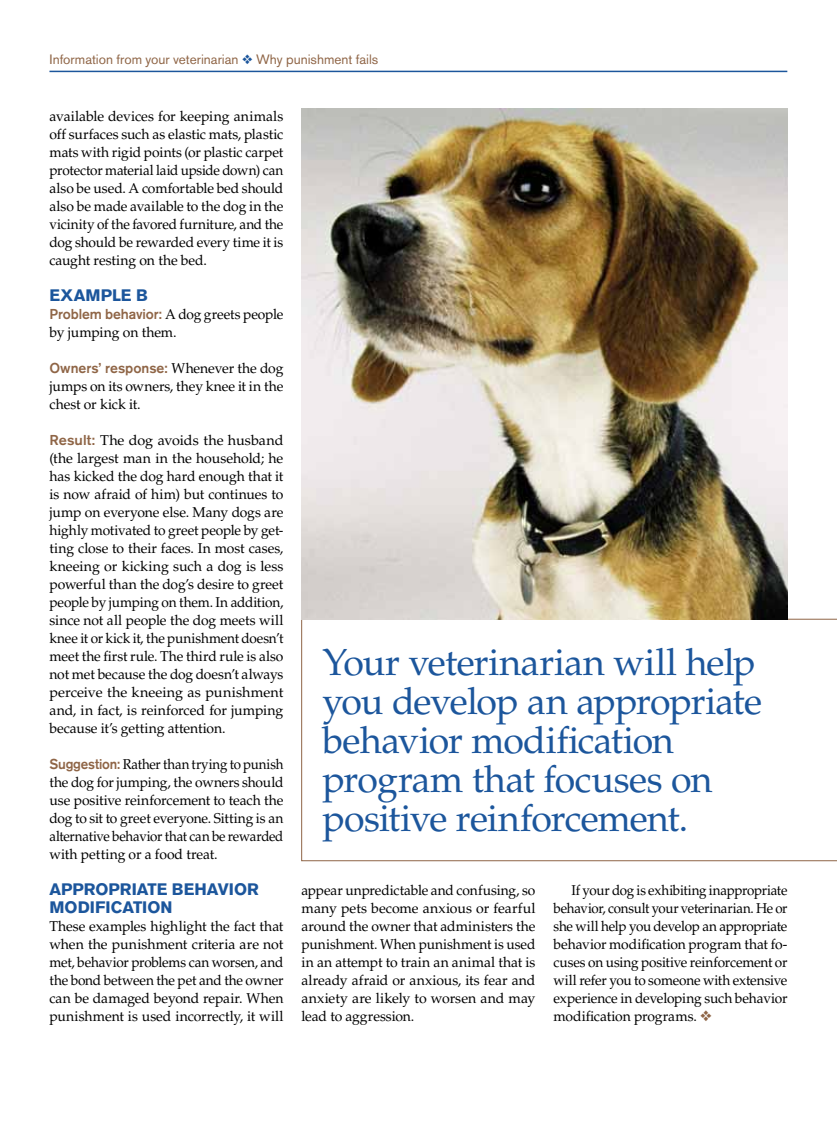
<style>
.page{position:relative;width:837px;height:1134px;background:#fff}
.page>*{position:absolute;margin:0;border:0;box-sizing:border-box;transform-origin:0 0}
.t1{font:37.5px/39px "Palatino LT Std";letter-spacing:-.02em;color:#1c569c}
.t2{font:700 16.5px/18px "Akzidenz Grotesk BE";color:#1c569c}
.t3{font:14.25px/18px "Palatino LT Std";letter-spacing:-.01em;color:#000;text-align:justify}
.t4{font:14.25px/18px "Palatino LT Std";letter-spacing:-.01em;color:#000;text-align:justify;scale:.94 1}
.t5{font:14.25px/18px "Palatino LT Std";letter-spacing:-.01em;color:#000;text-align:justify;scale:.93 1}
.t6{font:500 14.25px "Akzidenz Grotesk BE";color:#8f6546}
.t7{font:13.5px "Akzidenz Grotesk BE";color:#8f6546}
.s1{color:#1c569c}
.s2{font-family:"Palatino LT Std";font-weight:400;color:#000}
.s3{font-family:"Akzidenz Grotesk BE";font-weight:500;color:#8f6546}
.s4{color:#8f6546}
</style>
<div class="page">
<hr style="left:49px;top:71px;width:738px;height:1px;background:#1c569c">
<svg style="left:301px;top:619px;width:536px;height:242px"></svg>
<img style="left:301px;top:108px;width:486px;height:512px">
<p class="t7" style="left:49px;top:51px;width:330px">Information from your veterinarian <span class="s1">❖</span> Why punishment fails</p>
<p class="t3" style="left:49px;top:108px;width:236px">available devices for keeping animals off surfaces such as elastic mats, plastic mats with rigid points (or plastic carpet protector material laid upside down) can also be used. A comfortable bed should also be made available to the dog in the vicinity of the favored furniture, and the dog should be rewarded every time it is caught resting on the bed.</p>
<p class="t2" style="left:49px;top:287px;width:25px">EXAMPL</p>
<p class="t2" style="left:121px;top:287px;width:28px">E B</p>
<p class="t6" style="left:49px;top:306px;width:236px">Problem behavior: <span class="s2">A dog greets people</span></p>
<p class="t3" style="left:49px;top:324px;width:129px">by jumping on them.</p>
<p class="t6" style="left:49px;top:360px;width:236px">Owners’ response: <span class="s2">Whenever the dog</span></p>
<p class="t3" style="left:49px;top:378px;width:235px">jumps on its owners, they knee it in the chest or kick it.</p>
<p class="t3" style="left:49px;top:432px;width:236px"><span class="s3">Result:</span> The dog avoids the husband (the largest man in the household; he has kicked the dog hard enough that it is now afraid of him) but continues to jump on everyone else. Many dogs are highly motivated to greet people by get&shy;ting close to their faces. In most cases, kneeing or kicking such a dog is less powerful than the dog’s desire to greet people by jumping on them. In addition, since not all people the dog meets will knee it or kick it, the punishment doesn’t meet the first rule. The third rule is also not met because the dog doesn’t always perceive the kneeing as punishment and, in fact, is reinforced for jumping because it’s getting attention.</p>
<p class="t5" style="left:49px;top:756px;width:253px"><span class="s3">Suggestion:</span> Rather than trying to punish the dog for jumping, the owners should use positive reinforcement to teach the dog to sit to greet everyone. Sitting is an alternative behavior that can be rewarded with petting or a food treat.</p>
<p class="t2" style="left:49px;top:881px;width:13px">APP</p>
<p class="t2" style="left:49px;top:881px;width:211px;text-indent:34px">ROPRIATE BEHAVIOR<br>MODIFICATION</p>
<p class="t3" style="left:49px;top:918px;width:236px">These examples highlight the fact that when the punishment criteria are not met, behavior problems can worsen, and the bond between the pet and the owner can be damaged beyond repair. When punishment is used incorrectly, it will</p>
<h1 class="t1" style="left:322px;top:644px;width:441px">Your veterinarian will help you develop an appropriate behavior modification program that focuses on positive reinforcement.</h1>
<p class="t3" style="left:301px;top:882px;width:236px">appear unpredictable and confusing, so many pets become anxious or fearful around the owner that administers the punishment. When punishment is used in an attempt to train an animal that is already afraid or anxious, its fear and anxiety are likely to worsen and may lead to aggression.</p>
<p class="t4" style="left:554px;top:882px;width:250px;text-indent:18px">If your dog is exhibiting inappropriate behavior, consult your veterinarian. He or she will help you develop an appropriate behavior modification program that fo&shy;cuses on using positive reinforcement or will refer you to someone with extensive experience in developing such behavior modification programs. <span class="s4">❖</span></p>
</div>
